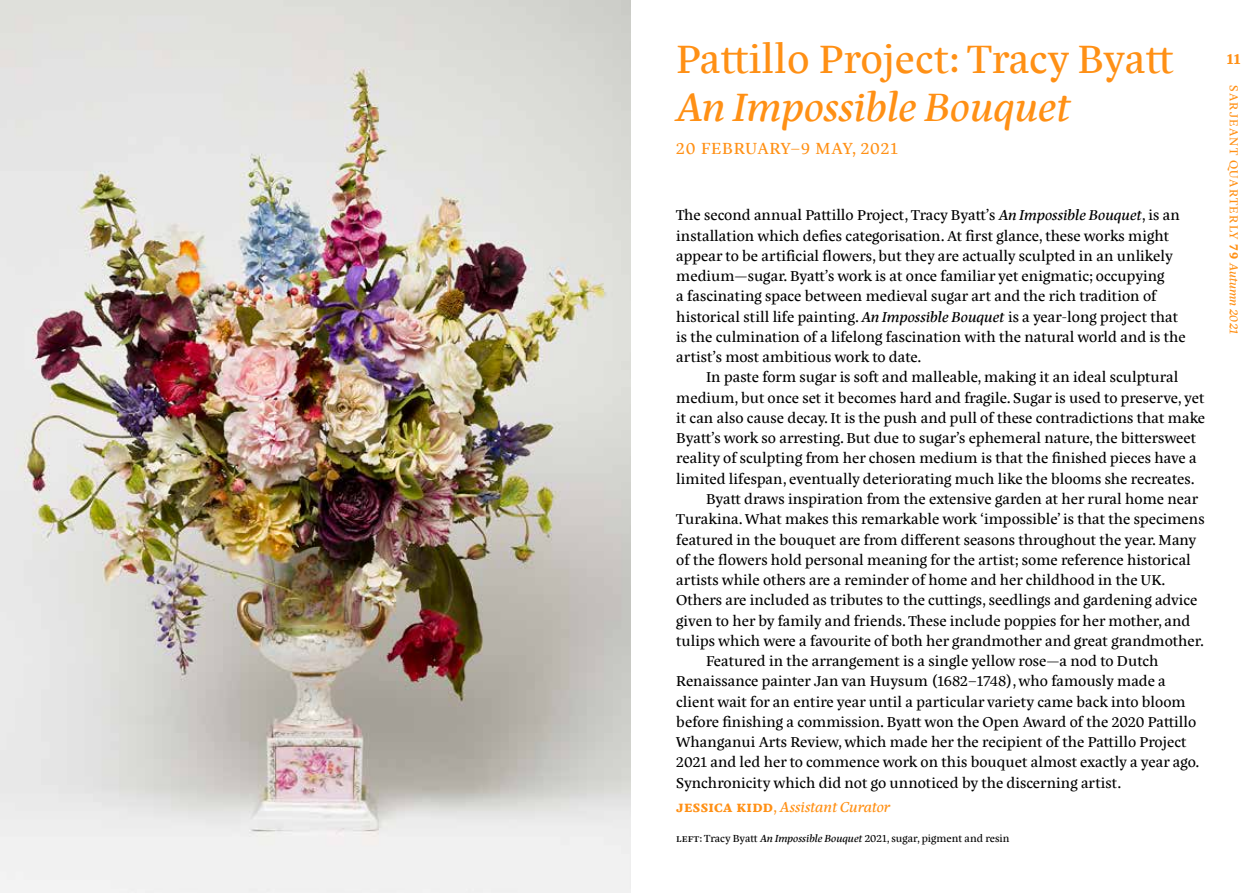
<style>
.page{position:relative;width:1259px;height:893px;background:#fff}
.page>*{position:absolute;margin:0;border:0;box-sizing:border-box;transform-origin:0 0}
.t1{font:40.5px "Eskorte Latin";color:#ff9015}
.t2{font:italic 40.5px "Eskorte Latin";color:#ff9015}
.t3{font:16.5px "Eskorte Latin";letter-spacing:.05em;color:#ff9015}
.t4{font:14.7px/20.2px "Eskorte Latin";color:#000}
.t5{font:italic 14.7px "Eskorte Latin";color:#ff9015}
.t6{font:700 14.7px "Eskorte Latin";color:#ff9015}
.t7{font:12px "Eskorte Latin";letter-spacing:.11em;color:#ff9015}
.t8{font:10.5px "Eskorte Latin";color:#000}
.s1{font-style:italic}
.s2{font-weight:700;font-style:normal}
.s3{font-style:normal}
.s4{font-weight:700}
</style>
<div class="page">
<img style="left:0;top:0;width:630px;height:893px">
<h1 class="t1" style="left:676px;top:35px;width:499px">Pattillo Project: Tracy Byatt</h1>
<h1 class="t2" style="left:676px;top:76px;width:396px">An Impossible Bouquet</h1>
<p class="t3" style="left:676px;top:139px;width:223px">20 FEBRUARY–9 MAY, 2021</p>
<p class="t4" style="left:676px;top:205px;width:511px">The second annual Pattillo Project, Tracy Byatt’s <span class="s1">An Impossible Bouquet</span>, is an installation which defies categorisation. At first glance, these works might appear to be artificial flowers, but they are actually sculpted in an unlikely medium—sugar. Byatt’s work is at once familiar yet enigmatic; occupying<br>a fascinating space between medieval sugar art and the rich tradition of historical still life painting. <span class="s1">An Impossible Bouquet</span> is a year-long project that is the culmination of a lifelong fascination with the natural world and is the artist’s most ambitious work to date.</p>
<p class="t4" style="left:706px;top:367px;width:474px">In paste form sugar is soft and malleable, making it an ideal sculptural</p>
<p class="t4" style="left:676px;top:387px;width:529px">medium, but once set it becomes hard and fragile. Sugar is used to preserve, yet</p>
<p class="t4" style="left:676px;top:408px;width:530px">it can also cause decay. It is the push and pull of these contradictions that make</p>
<p class="t4" style="left:676px;top:428px;width:521px">Byatt’s work so arresting. But due to sugar’s ephemeral nature, the bittersweet</p>
<p class="t4" style="left:676px;top:448px;width:522px">reality of sculpting from her chosen medium is that the finished pieces have a</p>
<p class="t4" style="left:676px;top:469px;width:520px">limited lifespan, eventually deteriorating much like the blooms she recreates.</p>
<p class="t4" style="left:706px;top:489px;width:493px">Byatt draws inspiration from the extensive garden at her rural home near</p>
<p class="t4" style="left:676px;top:509px;width:530px">Turakina. What makes this remarkable work ‘impossible’ is that the specimens</p>
<p class="t4" style="left:676px;top:529px;width:521px">featured in the bouquet are from different seasons throughout the year. Many</p>
<p class="t4" style="left:676px;top:550px;width:516px">of the flowers hold personal meaning for the artist; some reference historical</p>
<p class="t4" style="left:676px;top:570px;width:491px">artists while others are a reminder of home and her childhood in the UK.</p>
<p class="t4" style="left:676px;top:590px;width:522px">Others are included as tributes to the cuttings, seedlings and gardening advice</p>
<p class="t4" style="left:676px;top:610px;width:515px">given to her by family and friends. These include poppies for her mother, and</p>
<p class="t4" style="left:676px;top:631px;width:529px">tulips which were a favourite of both her grandmother and great grandmother.</p>
<p class="t4" style="left:706px;top:651px;width:454px">Featured in the arrangement is a single yellow rose—a nod to Dutch</p>
<p class="t4" style="left:676px;top:671px;width:491px">Renaissance painter Jan van Huysum (1682–1748), who famously made a</p>
<p class="t4" style="left:676px;top:691px;width:511px">client wait for an entire year until a particular variety came back into bloom</p>
<p class="t4" style="left:676px;top:712px;width:521px">before finishing a commission. Byatt won the Open Award of the 2020 Pattillo</p>
<p class="t4" style="left:676px;top:732px;width:512px">Whanganui Arts Review, which made her the recipient of the Pattillo Project</p>
<p class="t4" style="left:676px;top:752px;width:524px">2021 and led her to commence work on this bouquet almost exactly a year ago.</p>
<p class="t4" style="left:676px;top:772px;width:447px">Synchronicity which did not go unnoticed by the discerning artist.</p>
<p class="t5" style="left:676px;top:796px;width:216px"><span class="s2">JESSICA KIDD</span><span class="s3">,</span> Assistant Curator</p>
<p class="t8" style="left:676px;top:833px;width:335px">left : Tracy Byatt <span class="s1">An Impossible Bouquet</span> 2021, sugar, pigment and resin</p>
<p class="t6" style="left:1227px;top:51px;width:15px">11</p>
<p class="t7" style="left:1241px;top:85px;width:251px;rotate:90deg">SARJEANT QUARTERLY <span class="s4">79</span> <span class="s1">Autumn 2021</span></p>
</div>
